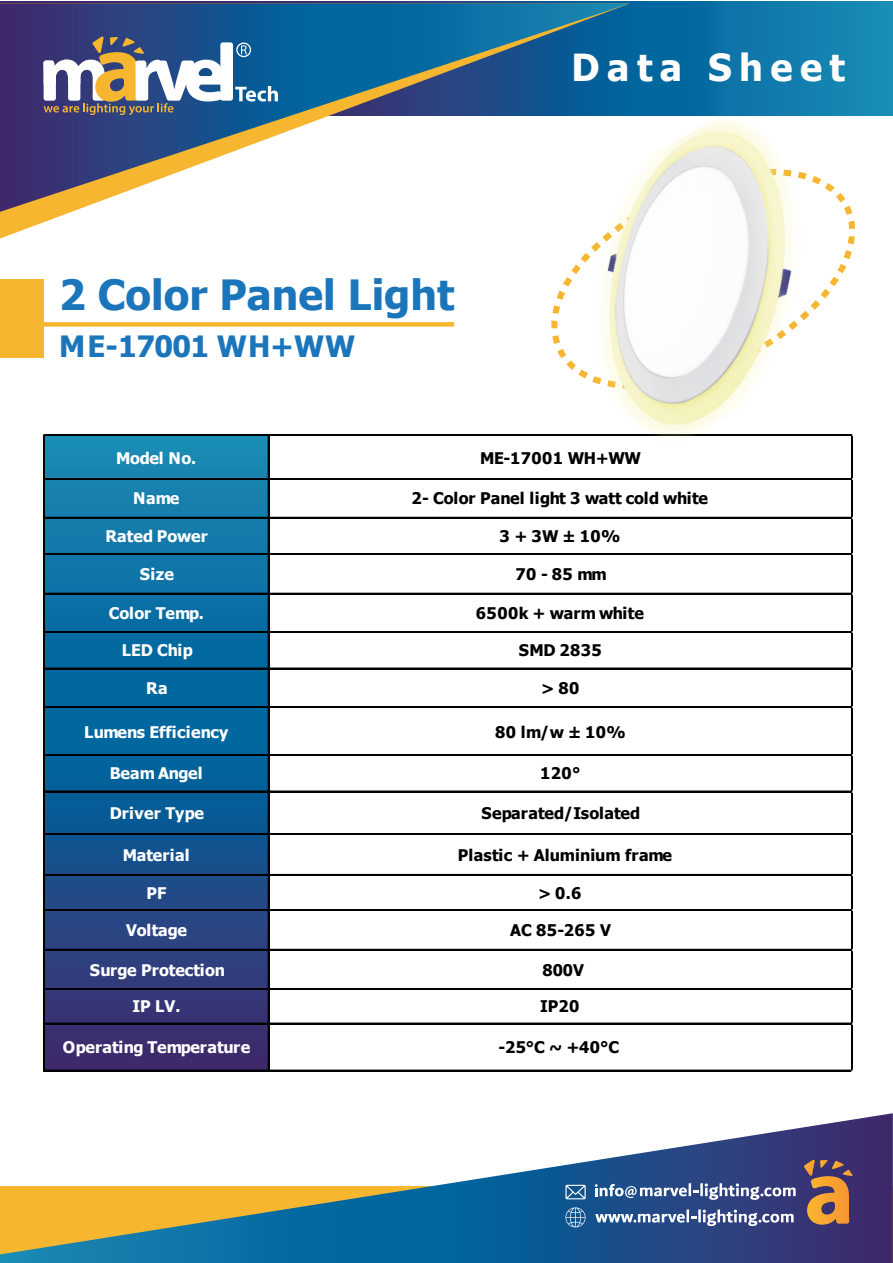
<style>
.page{position:relative;width:893px;height:1263px;background:#fff}
.page>*{position:absolute;margin:0;border:0;box-sizing:border-box;transform-origin:0 0}
.t1{font:700 41.55px "Tahoma";color:#1b75bb}
.t2{font:700 37.2px "Tahoma";letter-spacing:.2em;color:#fff}
.t3{font:700 29.25px "Tahoma";letter-spacing:-.02em;color:#1b75bb}
.t4{font:700 16.05px "Tahoma";letter-spacing:.005em;color:#000}
.t5{font:700 16.05px "Tahoma";color:#fff}
.t6{font:700 16.05px "Tahoma";letter-spacing:.03em;color:#000}
</style>
<div class="page">
<svg style="left:0;top:1113px;width:893px;height:150px"></svg>
<svg style="left:804px;top:1160px;width:49px;height:65px;background:#9c6c4f"></svg>
<svg style="left:564px;top:1207px;width:21px;height:21px"></svg>
<svg style="left:595px;top:1209px;width:199px;height:17px"></svg>
<svg style="left:565px;top:1185px;width:21px;height:14px"></svg>
<svg style="left:595px;top:1183px;width:201px;height:17px"></svg>
<svg style="left:0;top:2px;width:893px;height:113px;background:#0f75a7"></svg>
<svg style="left:0;top:212px;width:71px;height:27px"></svg>
<svg style="left:0;top:4px;width:629px;height:208px"></svg>
<div style="left:220px;top:42px;width:13px;height:59px;background:#fff;border-radius:3px"></div>
<svg style="left:236px;top:43px;width:15px;height:14px"></svg>
<svg style="left:43px;top:36px;width:181px;height:79px"></svg>
<svg style="left:235px;top:86px;width:43px;height:16px"></svg>
<div style="left:0;top:279px;width:43px;height:78px;background:#f6b630"></div>
<div style="left:29px;top:322px;width:425px;height:5px;background:#f6b630"></div>
<svg style="left:44px;top:436px;width:224px;height:634px;background:#155b91"></svg>
<hr style="left:44px;top:435px;width:808px;height:1px;background:#000">
<hr style="left:44px;top:478px;width:808px;height:1px;background:#000">
<hr style="left:44px;top:479px;width:808px;height:1px;background:#000">
<hr style="left:44px;top:517px;width:808px;height:1px;background:#000">
<hr style="left:44px;top:553px;width:808px;height:1px;background:#000">
<hr style="left:44px;top:554px;width:808px;height:1px;background:#000">
<hr style="left:44px;top:593px;width:808px;height:1px;background:#000">
<hr style="left:44px;top:631px;width:808px;height:1px;background:#000">
<hr style="left:44px;top:632px;width:808px;height:1px;background:#000">
<hr style="left:44px;top:668px;width:808px;height:1px;background:#000">
<hr style="left:44px;top:706px;width:808px;height:2px;background:#000">
<hr style="left:44px;top:754px;width:808px;height:1px;background:#000">
<hr style="left:44px;top:755px;width:808px;height:1px;background:#000">
<hr style="left:44px;top:791px;width:808px;height:1px;background:#000">
<hr style="left:44px;top:833px;width:808px;height:1px;background:#000">
<hr style="left:44px;top:834px;width:808px;height:1px;background:#000">
<hr style="left:44px;top:874px;width:808px;height:1px;background:#000">
<hr style="left:44px;top:909px;width:808px;height:1px;background:#000">
<hr style="left:44px;top:910px;width:808px;height:1px;background:#000">
<hr style="left:44px;top:949px;width:808px;height:1px;background:#000">
<hr style="left:44px;top:988px;width:808px;height:1px;background:#000">
<hr style="left:44px;top:989px;width:808px;height:1px;background:#000">
<hr style="left:44px;top:1023px;width:808px;height:1px;background:#000">
<hr style="left:43px;top:435px;width:1px;height:636px;background:#000">
<hr style="left:268px;top:436px;width:1px;height:635px;background:#000">
<hr style="left:44px;top:1070px;width:808px;height:1px;background:#000">
<hr style="left:851px;top:436px;width:1px;height:635px;background:#000">
<svg style="left:475px;top:152px;width:38px;height:283px"></svg>
<img style="left:513px;top:100px;width:366px;height:364px">
<h1 class="t1" style="left:59px;top:266px;width:397px">2 Color Panel Light</h1>
<h3 class="t3" style="left:59px;top:326px;width:298px">ME-17001 WH+WW</h3>
<h2 class="t2" style="left:572px;top:42px;width:275px">Data Sheet</h2>
<p class="t5" style="left:116px;top:447px;width:81px">Model No.</p>
<p class="t6" style="left:480px;top:447px;width:162px">ME-17001 WH+WW</p>
<p class="t5" style="left:133px;top:487px;width:47px">Name</p>
<p class="t4" style="left:412px;top:487px;width:298px">2- Color Panel light 3 watt cold white</p>
<p class="t5" style="left:106px;top:525px;width:104px">Rated Power</p>
<p class="t4" style="left:499px;top:525px;width:122px">3+3W±10%</p>
<p class="t5" style="left:140px;top:563px;width:36px">Size</p>
<p class="t4" style="left:515px;top:563px;width:93px">70 -85 mm</p>
<p class="t5" style="left:109px;top:602px;width:96px">Color Temp.</p>
<p class="t6" style="left:476px;top:602px;width:169px">6500k + warm white</p>
<p class="t5" style="left:122px;top:639px;width:73px">LED Chip</p>
<p class="t4" style="left:519px;top:639px;width:84px">SMD 2835</p>
<p class="t5" style="left:146px;top:677px;width:23px">Ra</p>
<p class="t4" style="left:541px;top:677px;width:40px">&gt; 80</p>
<p class="t5" style="left:84px;top:720px;width:146px">Lumens Efficiency</p>
<p class="t4" style="left:495px;top:720px;width:132px">80 lm/w ± 10%</p>
<p class="t5" style="left:110px;top:762px;width:94px">Beam Angel</p>
<p class="t4" style="left:540px;top:762px;width:42px">120°</p>
<p class="t5" style="left:110px;top:802px;width:96px">Driver Type</p>
<p class="t4" style="left:481px;top:802px;width:160px">Separated/Isolated</p>
<p class="t5" style="left:123px;top:843px;width:68px">Material</p>
<p class="t4" style="left:458px;top:843px;width:216px">Plastic + Aluminium frame</p>
<p class="t5" style="left:146px;top:882px;width:22px">PF</p>
<p class="t4" style="left:538px;top:882px;width:45px">&gt; 0.6</p>
<p class="t5" style="left:126px;top:919px;width:62px">Voltage</p>
<p class="t4" style="left:510px;top:919px;width:102px">AC 85-265 V</p>
<p class="t5" style="left:90px;top:959px;width:137px">Surge Protection</p>
<p class="t4" style="left:542px;top:959px;width:43px">800V</p>
<p class="t5" style="left:133px;top:995px;width:49px">IP LV.</p>
<p class="t4" style="left:540px;top:995px;width:41px">IP20</p>
<p class="t5" style="left:63px;top:1036px;width:189px">Operating Temperature</p>
<p class="t4" style="left:499px;top:1036px;width:122px">-25°C ~ +40°C</p>
</div>
